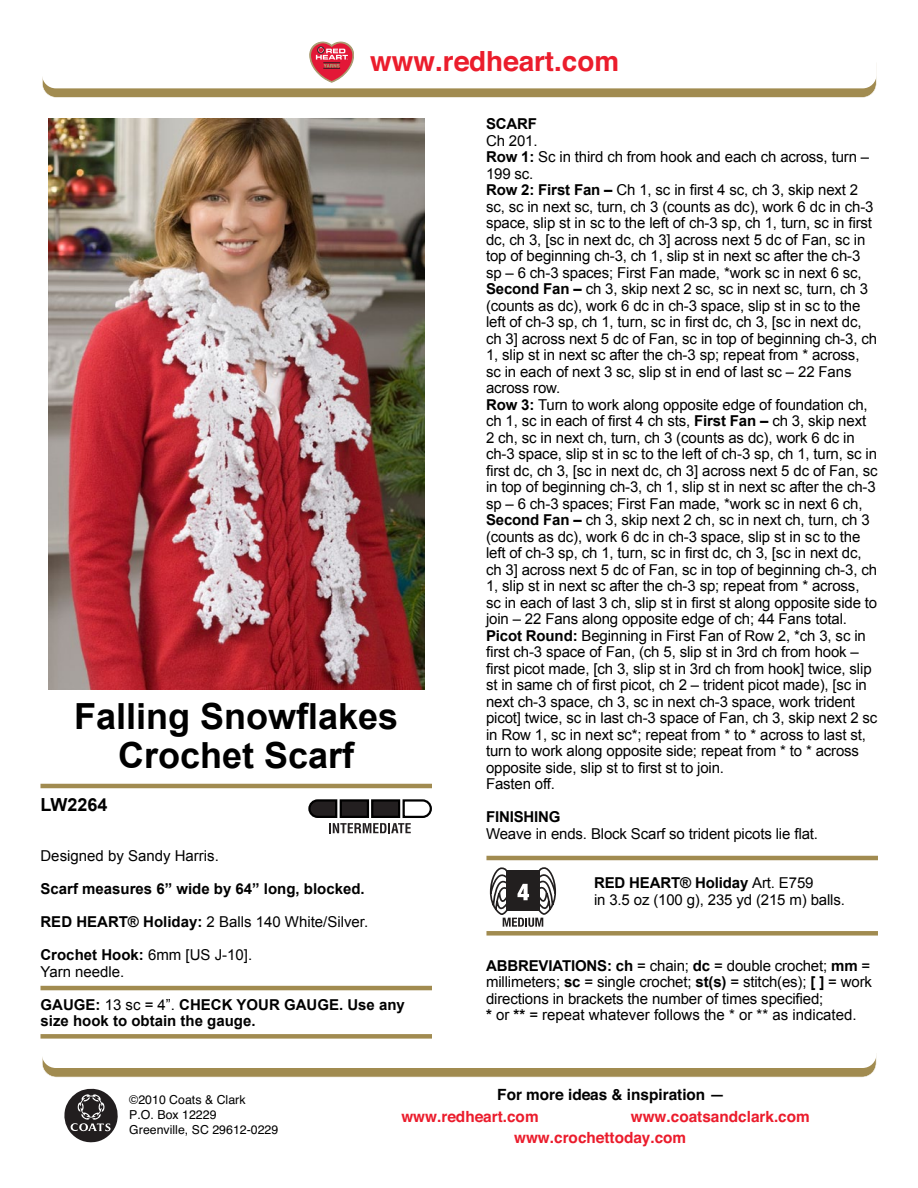
<style>
.page{position:relative;width:918px;height:1188px;background:#fff}
.page>*{position:absolute;margin:0;border:0;box-sizing:border-box;transform-origin:0 0}
.t1{font:700 36px/39px "Arial";color:#000;text-align:center}
.t2{font:700 27.75px "Helvetica";color:#eb1d2c}
.t3{font:700 18px "Arial";color:#000}
.t4{font:700 15.45px/20.9px "Helvetica";color:#eb1c2c}
.t5{font:700 15.45px "Helvetica";color:#000}
.t6{font:15px/16.5px "Arial";letter-spacing:-.01em;color:#000}
.t7{font:700 15px/16.5px "Arial";color:#000}
.t8{font:12.3px/14.9px "Helvetica";color:#000}
.s1{font-weight:700}
.s2{font-weight:400}
</style>
<div class="page">
<svg style="left:42px;top:42px;width:834px;height:56px"></svg>
<svg style="left:42px;top:1057px;width:834px;height:20px"></svg>
<svg style="left:64px;top:1089px;width:54px;height:53px"></svg>
<img style="left:48px;top:118px;width:376px;height:572px">
<hr style="left:40px;top:784px;width:392px;height:4px;background:#a18b50">
<svg style="left:308px;top:799px;width:124px;height:34px"></svg>
<hr style="left:40px;top:986px;width:392px;height:4px;background:#a18b50">
<div style="left:40px;top:1034px;width:392px;height:5px;background:#a18b50"></div>
<hr style="left:486px;top:856px;width:392px;height:4px;background:#a18b50">
<div style="left:486px;top:931px;width:392px;height:5px;background:#a18b50"></div>
<svg style="left:489px;top:867px;width:68px;height:60px"></svg>
<h2 class="t2" style="left:370px;top:36px;width:250px">www.redheart.com</h2>
<h1 class="t1" style="left:74px;top:697px;width:326px">Falling Snowflakes<br>Crochet Scarf</h1>
<p class="t3" style="left:40px;top:795px;width:69px">LW2264</p>
<p class="t6" style="left:40px;top:848px;width:180px">Designed by Sandy Harris.</p>
<p class="t7" style="left:40px;top:881px;width:326px">Scarf measures 6” wide by 64” long, blocked.</p>
<p class="t6" style="left:40px;top:914px;width:329px"><span class="s1">RED HEART® Holiday:</span> 2 Balls 140 White/Silver.</p>
<p class="t6" style="left:40px;top:947px;width:213px"><span class="s1">Crochet Hook:</span> 6mm [US J-10].<br>Yarn needle.</p>
<p class="t7" style="left:40px;top:996px;width:366px">GAUGE: <span class="s2">13 sc = 4”.</span> CHECK YOUR GAUGE. Use any size hook to obtain the gauge.</p>
<p class="t7" style="left:486px;top:116px;width:53px">SCARF</p>
<p class="t6" style="left:486px;top:132px;width:393px">Ch 201.<br><span class="s1">Row 1:</span> Sc in third ch from hook and each ch across, turn – 199 sc.<br><span class="s1">Row 2: First Fan –</span> Ch 1, sc in first 4 sc, ch 3, skip next 2 sc, sc in next sc, turn, ch 3 (counts as dc), work 6 dc in ch-3 space, slip st in sc to the left of ch-3 sp, ch 1, turn, sc in first dc, ch 3, [sc in next dc, ch 3] across next 5 dc of Fan, sc in top of beginning ch-3, ch 1, slip st in next sc after the ch-3 sp – 6 ch-3 spaces; First Fan made, *work sc in next 6 sc, <span class="s1">Second Fan –</span> ch 3, skip next 2 sc, sc in next sc, turn, ch 3 (counts as dc), work 6 dc in ch-3 space, slip st in sc to the left of ch-3 sp, ch 1, turn, sc in first dc, ch 3, [sc in next dc, ch 3] across next 5 dc of Fan, sc in top of beginning ch-3, ch 1, slip st in next sc after the ch-3 sp; repeat from * across, sc in each of next 3 sc, slip st in end of last sc – 22 Fans across row.<br><span class="s1">Row 3:</span> Turn to work along opposite edge of foundation ch, ch 1, sc in each of first 4 ch sts, <span class="s1">First Fan –</span> ch 3, skip next 2 ch, sc in next ch, turn, ch 3 (counts as dc), work 6 dc in ch-3 space, slip st in sc to the left of ch-3 sp, ch 1, turn, sc in first dc, ch 3, [sc in next dc, ch 3] across next 5 dc of Fan, sc in top of beginning ch-3, ch 1, slip st in next sc after the ch-3 sp – 6 ch-3 spaces; First Fan made, *work sc in next 6 ch, <span class="s1">Second Fan –</span> ch 3, skip next 2 ch, sc in next ch, turn, ch 3 (counts as dc), work 6 dc in ch-3 space, slip st in sc to the left of ch-3 sp, ch 1, turn, sc in first dc, ch 3, [sc in next dc, ch 3] across next 5 dc of Fan, sc in top of beginning ch-3, ch 1, slip st in next sc after the ch-3 sp; repeat from * across, sc in each of last 3 ch, slip st in first st along opposite side to join – 22 Fans along opposite edge of ch; 44 Fans total.<br><span class="s1">Picot Round:</span> Beginning in First Fan of Row 2, *ch 3, sc in first ch-3 space of Fan, (ch 5, slip st in 3rd ch from hook – first picot made, [ch 3, slip st in 3rd ch from hook] twice, slip st in same ch of first picot, ch 2 – trident picot made), [sc in next ch-3 space, ch 3, sc in next ch-3 space, work trident picot] twice, sc in last ch-3 space of Fan, ch 3, skip next 2 sc in Row 1, sc in next sc*; repeat from * to * across to last st, turn to work along opposite side; repeat from * to * across opposite side, slip st to first st to join.<br>Fasten off.</p>
<p class="t7" style="left:486px;top:809px;width:76px">FINISHING</p>
<p class="t6" style="left:486px;top:825px;width:334px">Weave in ends. Block Scarf so trident picots lie flat.</p>
<p class="t6" style="left:594px;top:875px;width:252px"><span class="s1">RED HEART® Holiday</span> Art. E759<br>in 3.5 oz (100 g), 235 yd (215 m) balls.</p>
<p class="t6" style="left:486px;top:957px;width:388px"><span class="s1">Abbreviations: ch</span> = chain; <span class="s1">dc</span> = double crochet; <span class="s1">mm</span> = millimeters; <span class="s1">sc</span> = single crochet; <span class="s1">st(s)</span> = stitch(es); <span class="s1">[ ]</span> = work directions in brackets the number of times specified;<br><span class="s1">*</span> or <span class="s1">**</span> = repeat whatever follows the * or ** as indicated.</p>
<p class="t8" style="left:129px;top:1093px;width:151px">©2010 Coats &amp; Clark<br>P.O. Box 12229<br>Greenville, SC 29612-0229</p>
<p class="t5" style="left:497px;top:1082px;width:229px">For more ideas &amp; inspiration —</p>
<p class="t4" style="left:401px;top:1106px;width:139px">www.redheart.com</p>
<p class="t4" style="left:514px;top:1106px;width:297px;text-indent:117px">www.coatsandclark.com www.crochettoday.com</p>
</div>
